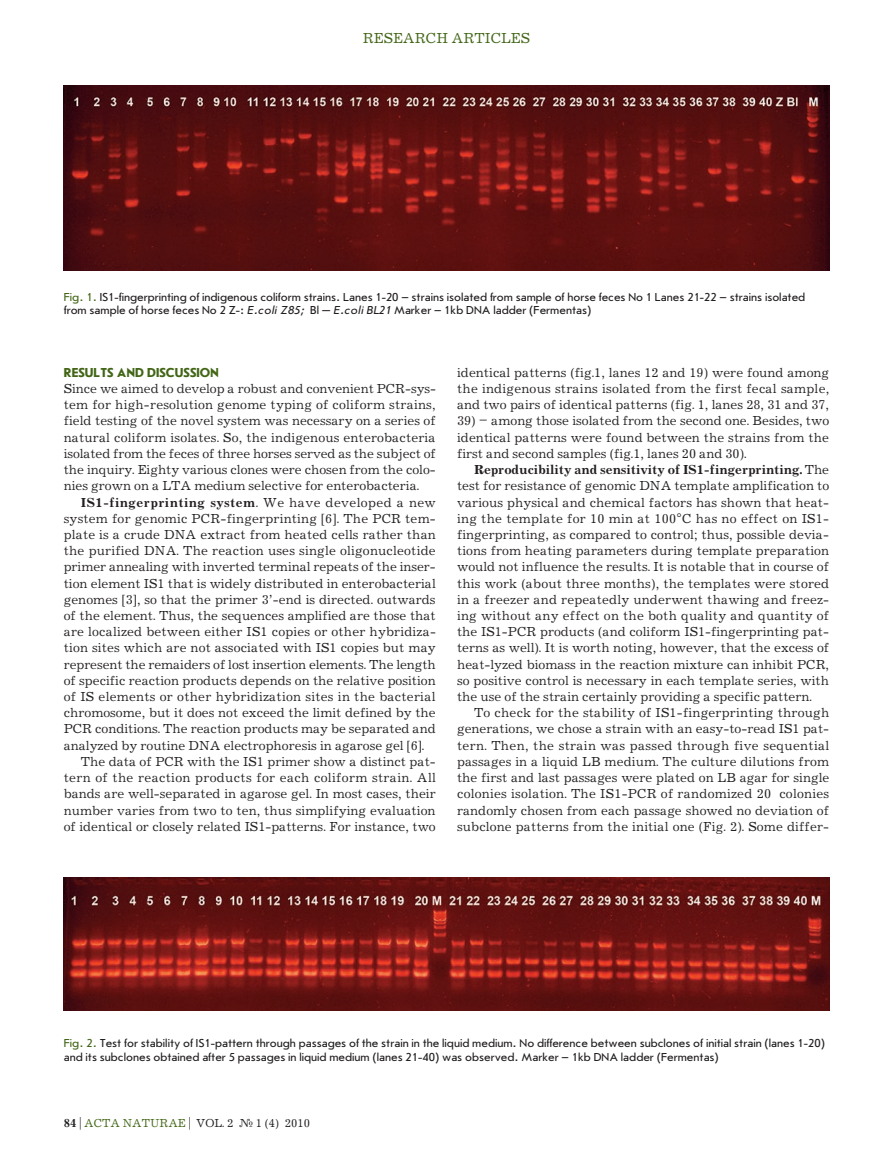
<style>
.page{position:relative;width:893px;height:1170px;background:#fff}
.page>*{position:absolute;margin:0;border:0;box-sizing:border-box;transform-origin:0 0}
.t1{font:15px "Journal C";color:#426616}
.t2{font:13.5px/16.2px "Journal C";color:#231f20;text-align:justify}
.t3{font:13.5px "Journal C";letter-spacing:.025em;color:#231f20}
.t4{font:700 13.5px "Journal C";letter-spacing:.03em;color:#231f20}
.t5{font:700 13.5px "Journal Sans C";color:#426616}
.t6{font:12px/13.5px "Journal Sans C";color:#231f20}
.t7{font:12px "Journal C";color:#231f20}
.s1{color:#426616}
.s2{font-style:italic}
.s3{font-weight:400}
.s4{font-weight:700}
</style>
<div class="page">
<img style="left:64px;top:85px;width:765px;height:185px">
<img style="left:64px;top:877px;width:765px;height:133px">
<p class="t1" style="left:363px;top:31px;width:169px">RESEARCH ARTICLES</p>
<p class="t6" style="left:64px;top:290px;width:743px"><span class="s1">Fig. 1.</span> IS1-fingerprinting of indigenous coliform strains. Lanes 1-20 – strains isolated from sample of horse feces No 1 Lanes 21-22 – strains isolated from sample of horse feces No 2 Z-: <span class="s2">E.coli Z85;</span> Bl <span class="s2">– E.coli BL21</span> Marker – 1kb DNA ladder (Fermentas)</p>
<p class="t5" style="left:64px;top:365px;width:16px">RESULTS</p>
<p class="t5" style="left:117px;top:365px;width:10px">AND</p>
<p class="t5" style="left:147px;top:365px;width:17px">DISCUSSION</p>
<p class="t2" style="left:64px;top:381px;width:374px">Since we aimed to develop a robust and convenient PCR-sys&shy;tem for high-resolution genome typing of coliform strains, field testing of the novel system was necessary on a series of natural coliform isolates. So, the indigenous enterobacteria isolated from the feces of three horses served as the subject of the inquiry. Eighty various clones were chosen from the colo&shy;nies grown on a LTA medium selective for enterobacteria.</p>
<p class="t4" style="left:81px;top:494px;width:357px">IS1-fingerprinting system<span class="s3">. We have developed a new</span></p>
<p class="t2" style="left:64px;top:510px;width:374px">system for genomic PCR-fingerprinting [6]. The PCR tem-</p>
<p class="t2" style="left:64px;top:527px;width:374px">plate is a crude DNA extract from heated cells rather than</p>
<p class="t2" style="left:64px;top:543px;width:373px">the purified DNA. The reaction uses single oligonucleotide</p>
<p class="t2" style="left:64px;top:559px;width:373px">primer annealing with inverted terminal repeats of the inser-</p>
<p class="t2" style="left:64px;top:575px;width:374px">tion element IS1 that is widely distributed in enterobacterial</p>
<p class="t2" style="left:64px;top:591px;width:373px">genomes [3], so that the primer 3’-end is directed. outwards</p>
<p class="t2" style="left:64px;top:608px;width:374px">of the element. Thus, the sequences amplified are those that</p>
<p class="t2" style="left:64px;top:624px;width:374px">are localized between either IS1 copies or other hybridiza-</p>
<p class="t2" style="left:64px;top:640px;width:373px">tion sites which are not associated with IS1 copies but may</p>
<p class="t2" style="left:64px;top:656px;width:374px">represent the remaiders of lost insertion elements. The length</p>
<p class="t2" style="left:64px;top:672px;width:374px">of specific reaction products depends on the relative position</p>
<p class="t2" style="left:64px;top:689px;width:373px">of IS elements or other hybridization sites in the bacterial</p>
<p class="t2" style="left:64px;top:705px;width:373px">chromosome, but it does not exceed the limit defined by the</p>
<p class="t2" style="left:64px;top:721px;width:373px">PCR conditions. The reaction products may be separated and</p>
<p class="t2" style="left:64px;top:737px;width:362px">analyzed by routine DNA electrophoresis in agarose gel [6].</p>
<p class="t2" style="left:81px;top:753px;width:357px">The data of PCR with the IS1 primer show a distinct pat-</p>
<p class="t3" style="left:64px;top:770px;width:374px">tern of the reaction products for each coliform strain. All</p>
<p class="t2" style="left:64px;top:786px;width:374px">bands are well-separated in agarose gel. In most cases, their</p>
<p class="t2" style="left:64px;top:802px;width:373px">number varies from two to ten, thus simplifying evaluation</p>
<p class="t2" style="left:64px;top:818px;width:374px">of identical or closely related IS1-patterns. For instance, two</p>
<p class="t2" style="left:457px;top:365px;width:374px">identical patterns (fig.1, lanes 12 and 19) were found among the indigenous strains isolated from the first fecal sample, and two pairs of identical patterns (fig. 1, lanes 28, 31 and 37,</p>
<p class="t2" style="left:457px;top:413px;width:374px">39) – among those isolated from the second one. Besides, two identical patterns were found between the strains from the first and second samples (fig.1, lanes 20 and 30).</p>
<p class="t2" style="left:457px;top:462px;width:374px;text-indent:17px"><span class="s4">Reproducibility and sensitivity of IS1-fingerprinting.</span> The test for resistance of genomic DNA template amplification to various physical and chemical factors has shown that heat&shy;ing the template for 10 min at 100 C has no effect on IS1- fingerprinting, as compared to control; thus, possible devia&shy;tions from heating parameters during template preparation would not influence the results. It is notable that in course of this work (about three months), the templates were stored in a freezer and repeatedly underwent thawing and freez&shy;ing without any effect on the both quality and quantity of the IS1-PCR products (and coliform IS1-fingerprinting pat&shy;terns as well). It is worth noting, however, that the excess of heat-lyzed biomass in the reaction mixture can inhibit PCR , so positive control is necessary in each template series, with the use of the strain certainly providing a specific pattern.</p>
<p class="t2" style="left:457px;top:705px;width:374px;text-indent:17px">To check for the stability of IS1-fingerprinting through generations, we chose a strain with an easy-to-read IS1 pat&shy;tern. Then, the strain was passed through five sequential passages in a liquid LB medium. The culture dilutions from the first and last passages were plated on LB agar for single colonies isolation. The IS1-PCR of randomized 20 colonies randomly chosen from each passage showed no deviation of subclone patterns from the initial one (Fig. 2). Some differ-</p>
<p class="t6" style="left:64px;top:1036px;width:763px"><span class="s1">Fig. 2.</span> Test for stability of IS1-pattern through passages of the strain in the liquid medium. No difference between subclones of initial strain (lanes 1-20) and its subclones obtained after 5 passages in liquid medium (lanes 21-40) was observed. Marker – 1kb DNA ladder (Fermentas)</p>
<p class="t7" style="left:64px;top:1116px;width:248px"><span class="s4">84</span> | <span class="s1">Acta naturae</span> | VOL. 2 № 1 (4) 2010</p>
</div>
